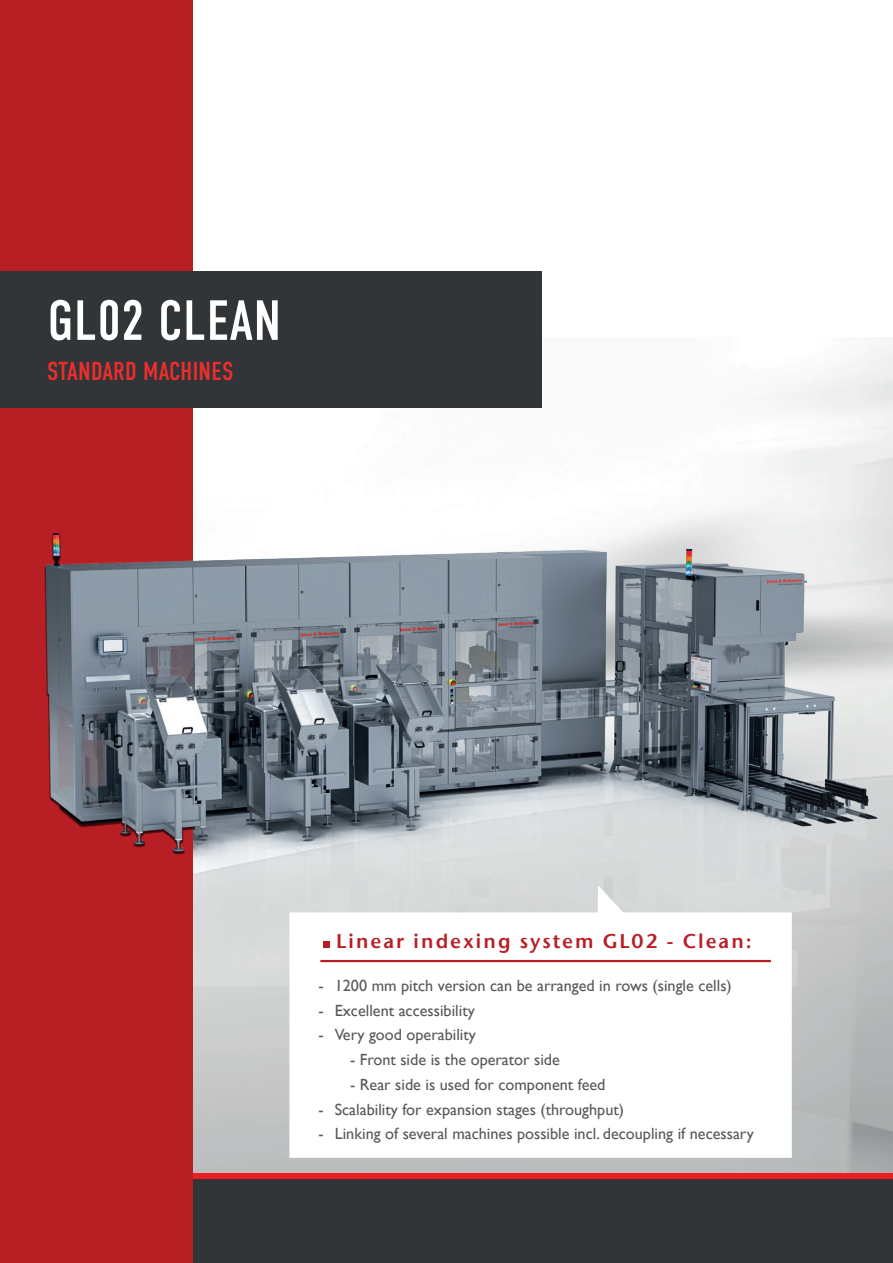
<style>
.page{position:relative;width:893px;height:1263px;background:#fff}
.page>*{position:absolute;margin:0;border:0;box-sizing:border-box;transform-origin:0 0}
.t1{font:56.55px "DIN Condensed";letter-spacing:.01em;color:#fff}
.t2{font:25.95px "DIN Condensed";letter-spacing:.01em;color:#ee2d2d}
.t3{font:19.8px "ITC Stone Sans Semi";letter-spacing:.1em;color:#b81f24}
.t4{font:16.2px "Gill Sans";color:#57585a}
</style>
<div class="page">
<img style="left:193px;top:338px;width:700px;height:835px">
<div style="left:0;top:1173px;width:893px;height:90px;background:#ee1d23"></div>
<div style="left:0;top:1179px;width:893px;height:84px;background:#313538"></div>
<img style="left:195px;top:393px;width:698px;height:593px">
<img style="left:722px;top:392px;width:171px;height:575px">
<div style="left:0;top:0;width:193px;height:1263px;background:#b81f24"></div>
<div style="left:0;top:271px;width:541px;height:137px;background:#313538"></div>
<img style="left:44px;top:408px;width:151px;height:578px">
<svg style="left:289px;top:885px;width:503px;height:273px"></svg>
<div style="left:323px;top:941px;width:7px;height:6px;background:#b81f24"></div>
<hr style="left:320px;top:960px;width:451px;height:2px;background:#b81f24">
<h1 class="t1" style="left:47px;top:289px;width:235px">GL02 CLEAN</h1>
<h2 class="t2" style="left:47px;top:356px;width:188px">STANDARD MACHINES</h2>
<p class="t3" style="left:336px;top:928px;width:417px">Linear indexing system GL02 - Clean:</p>
<p class="t4" style="left:319px;top:976px;width:415px">- 1200 mm pitch version can be arranged in rows (single cells)</p>
<p class="t4" style="left:319px;top:1001px;width:158px">- Excellent accessibility</p>
<p class="t4" style="left:319px;top:1025px;width:159px">- Very good operability</p>
<p class="t4" style="left:350px;top:1050px;width:211px">- Front side is the operator side</p>
<p class="t4" style="left:350px;top:1075px;width:257px">- Rear side is used for component feed</p>
<p class="t4" style="left:319px;top:1100px;width:307px">- Scalability for expansion stages (throughput)</p>
<p class="t4" style="left:319px;top:1124px;width:437px">- Linking of several machines possible incl. decoupling if necessary</p>
</div>
